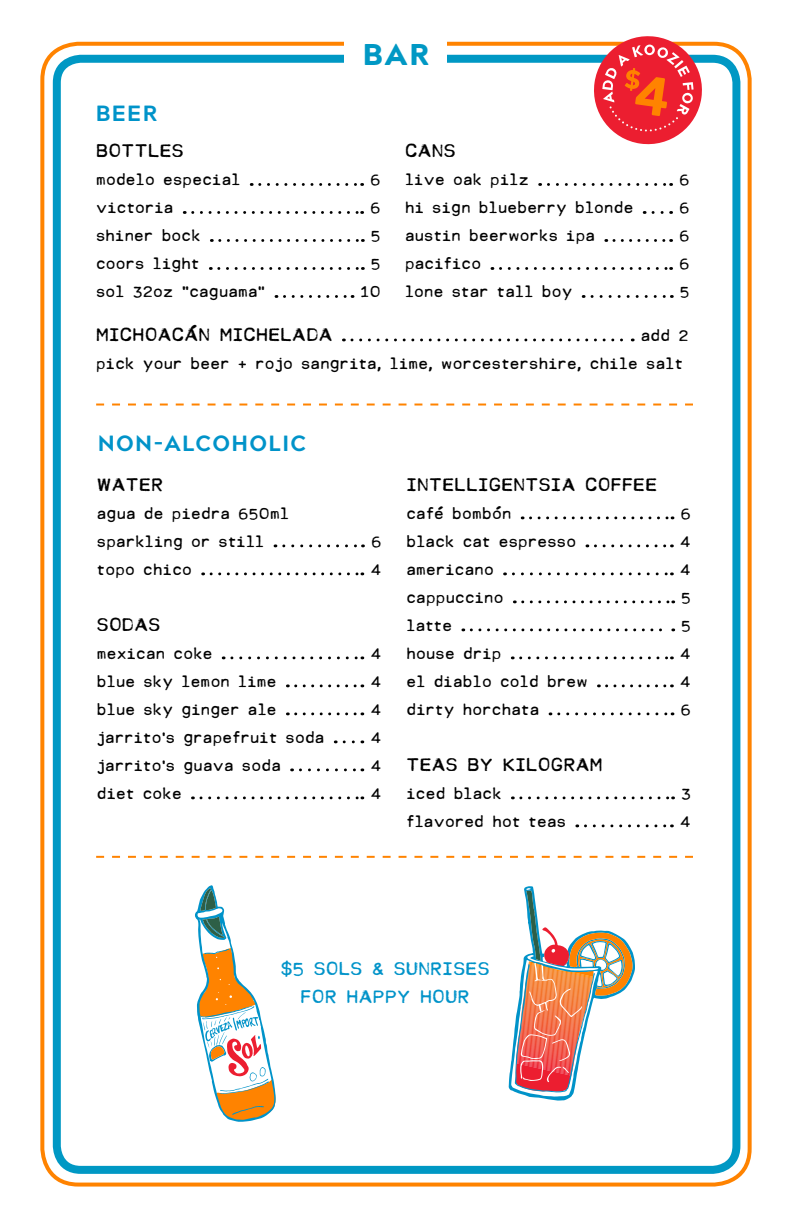
<style>
.page{position:relative;width:792px;height:1224px;background:#fff}
.page>*{position:absolute;margin:0;border:0;box-sizing:border-box;transform-origin:0 0}
.t1{font:900 30px "Acherus Grotesque";color:#0098c4}
.t2{font:800 22px "Acherus Grotesque";letter-spacing:.06em;color:#0093c9}
.t3{font:18px "MODERNTYPEWRITER";letter-spacing:.03em;color:#000}
.t4{font:18px/28px "MODERNTYPEWRITER";letter-spacing:.03em;color:#0093c9;text-align:center}
.t5{font:15px/28px "MODERNTYPEWRITER";letter-spacing:.05em;color:#000}
</style>
<div class="page">
<div style="left:53px;top:55px;width:687px;height:1119px;border:8px solid #0098c4;border-radius:24px"></div>
<div style="left:40px;top:42px;width:712px;height:1145px;border:4px solid #ff8300;border-radius:36px"></div>
<div style="left:345px;top:36px;width:102px;height:36px;background:#fff"></div>
<svg style="left:284px;top:544px;width:80px;height:3px"></svg>
<svg style="left:211px;top:572px;width:152px;height:3px"></svg>
<svg style="left:232px;top:656px;width:131px;height:3px"></svg>
<svg style="left:296px;top:684px;width:67px;height:3px"></svg>
<svg style="left:296px;top:712px;width:67px;height:3px"></svg>
<svg style="left:344px;top:740px;width:19px;height:3px"></svg>
<svg style="left:300px;top:768px;width:63px;height:3px"></svg>
<svg style="left:201px;top:796px;width:162px;height:3px"></svg>
<svg style="left:530px;top:516px;width:143px;height:3px"></svg>
<svg style="left:595px;top:544px;width:77px;height:3px"></svg>
<svg style="left:513px;top:572px;width:159px;height:3px"></svg>
<svg style="left:523px;top:600px;width:151px;height:3px"></svg>
<svg style="left:471px;top:628px;width:203px;height:3px"></svg>
<svg style="left:521px;top:656px;width:151px;height:3px"></svg>
<svg style="left:607px;top:684px;width:65px;height:3px"></svg>
<svg style="left:559px;top:712px;width:114px;height:3px"></svg>
<svg style="left:521px;top:796px;width:153px;height:3px"></svg>
<svg style="left:585px;top:824px;width:87px;height:3px"></svg>
<svg style="left:96px;top:404px;width:597px;height:2px"></svg>
<svg style="left:96px;top:856px;width:597px;height:2px"></svg>
<svg style="left:352px;top:339px;width:281px;height:2px"></svg>
<svg style="left:260px;top:183px;width:103px;height:3px"></svg>
<svg style="left:193px;top:211px;width:170px;height:3px"></svg>
<svg style="left:220px;top:239px;width:143px;height:3px"></svg>
<svg style="left:219px;top:267px;width:144px;height:3px"></svg>
<svg style="left:284px;top:295px;width:69px;height:3px"></svg>
<svg style="left:548px;top:183px;width:124px;height:3px"></svg>
<svg style="left:653px;top:211px;width:19px;height:3px"></svg>
<svg style="left:614px;top:239px;width:58px;height:3px"></svg>
<svg style="left:500px;top:267px;width:172px;height:3px"></svg>
<svg style="left:592px;top:295px;width:80px;height:3px"></svg>
<svg style="left:509px;top:886px;width:126px;height:215px"></svg>
<svg style="left:195px;top:885px;width:81px;height:237px"></svg>
<svg style="left:590px;top:36px;width:116px;height:109px"></svg>
<h2 class="t2" style="left:96px;top:94px;width:63px">BEER</h2>
<h1 class="t1" style="left:363px;top:29px;width:68px">BAR</h1>
<p class="t3" style="left:97px;top:141px;width:89px">BOTTLES</p>
<p class="t5" style="left:97px;top:166px;width:145px">modelo especial</p>
<p class="t5" style="left:371px;top:166px;width:11px">6</p>
<p class="t5" style="left:97px;top:194px;width:78px">victoria</p>
<p class="t5" style="left:371px;top:194px;width:11px">6</p>
<p class="t5" style="left:97px;top:222px;width:106px">shiner bock</p>
<p class="t5" style="left:372px;top:222px;width:11px">5</p>
<p class="t5" style="left:97px;top:250px;width:105px">coors light</p>
<p class="t5" style="left:372px;top:250px;width:11px">5</p>
<p class="t5" style="left:97px;top:278px;width:170px">sol 32oz “caguama”</p>
<p class="t5" style="left:362px;top:278px;width:21px">10</p>
<p class="t3" style="left:406px;top:141px;width:52px">CANS</p>
<p class="t5" style="left:406px;top:166px;width:125px">live oak pilz</p>
<p class="t5" style="left:680px;top:166px;width:11px">6</p>
<p class="t5" style="left:406px;top:194px;width:229px">hi sign blueberry blonde</p>
<p class="t5" style="left:680px;top:194px;width:11px">6</p>
<p class="t5" style="left:406px;top:222px;width:191px">austin beerworks ipa</p>
<p class="t5" style="left:680px;top:222px;width:11px">6</p>
<p class="t5" style="left:406px;top:250px;width:77px">pacifico</p>
<p class="t5" style="left:680px;top:250px;width:11px">6</p>
<p class="t5" style="left:406px;top:278px;width:168px">lone star tall boy</p>
<p class="t5" style="left:681px;top:278px;width:11px">5</p>
<p class="t3" style="left:97px;top:325px;width:238px">MICHOACÁN MICHELADA</p>
<p class="t5" style="left:97px;top:322px;width:594px;text-indent:545px">add 2 pick your beer + rojo sangrita, lime, worcestershire, chile salt</p>
<h2 class="t2" style="left:98px;top:424px;width:210px">NON-ALCOHOLIC</h2>
<p class="t3" style="left:98px;top:475px;width:68px">WATER</p>
<p class="t5" style="left:98px;top:500px;width:193px">agua de piedra 650ml sparkling or still</p>
<p class="t5" style="left:372px;top:528px;width:11px">6</p>
<p class="t5" style="left:98px;top:556px;width:96px">topo chico</p>
<p class="t5" style="left:371px;top:556px;width:12px">4</p>
<p class="t3" style="left:98px;top:615px;width:65px">SODAS</p>
<p class="t5" style="left:98px;top:640px;width:117px">mexican coke</p>
<p class="t5" style="left:371px;top:640px;width:12px">4</p>
<p class="t5" style="left:98px;top:668px;width:181px">blue sky lemon lime</p>
<p class="t5" style="left:371px;top:668px;width:12px">4</p>
<p class="t5" style="left:98px;top:696px;width:181px">blue sky ginger ale</p>
<p class="t5" style="left:371px;top:696px;width:12px">4</p>
<p class="t5" style="left:98px;top:724px;width:229px">jarrito’s grapefruit soda</p>
<p class="t5" style="left:371px;top:724px;width:12px">4</p>
<p class="t5" style="left:98px;top:752px;width:185px">jarrito’s guava soda</p>
<p class="t5" style="left:371px;top:752px;width:12px">4</p>
<p class="t5" style="left:98px;top:780px;width:86px">diet coke</p>
<p class="t5" style="left:371px;top:780px;width:12px">4</p>
<p class="t3" style="left:407px;top:475px;width:252px">INTELLIGENTSIA COFFEE</p>
<p class="t5" style="left:407px;top:500px;width:106px">café bombón</p>
<p class="t5" style="left:682px;top:500px;width:11px">6</p>
<p class="t5" style="left:407px;top:528px;width:171px">black cat espresso</p>
<p class="t5" style="left:681px;top:528px;width:12px">4</p>
<p class="t5" style="left:407px;top:556px;width:88px">americano</p>
<p class="t5" style="left:681px;top:556px;width:12px">4</p>
<p class="t5" style="left:407px;top:584px;width:98px">cappuccino</p>
<p class="t5" style="left:682px;top:584px;width:11px">5</p>
<p class="t5" style="left:407px;top:612px;width:47px">latte</p>
<p class="t5" style="left:682px;top:612px;width:11px">5</p>
<p class="t5" style="left:407px;top:640px;width:96px">house drip</p>
<p class="t5" style="left:681px;top:640px;width:12px">4</p>
<p class="t5" style="left:407px;top:668px;width:182px">el diablo cold brew</p>
<p class="t5" style="left:681px;top:668px;width:12px">4</p>
<p class="t5" style="left:407px;top:696px;width:134px">dirty horchata</p>
<p class="t5" style="left:682px;top:696px;width:11px">6</p>
<p class="t3" style="left:407px;top:755px;width:197px">TEAS BY KILOGRAM</p>
<p class="t5" style="left:407px;top:780px;width:96px">iced black</p>
<p class="t5" style="left:682px;top:780px;width:11px">3</p>
<p class="t5" style="left:407px;top:808px;width:161px">flavored hot teas</p>
<p class="t5" style="left:681px;top:808px;width:12px">4</p>
<p class="t4" style="left:282px;top:955px;width:210px">$5 SOLS &amp; SUNRISES<br>FOR HAPPY HOUR</p>
</div>
